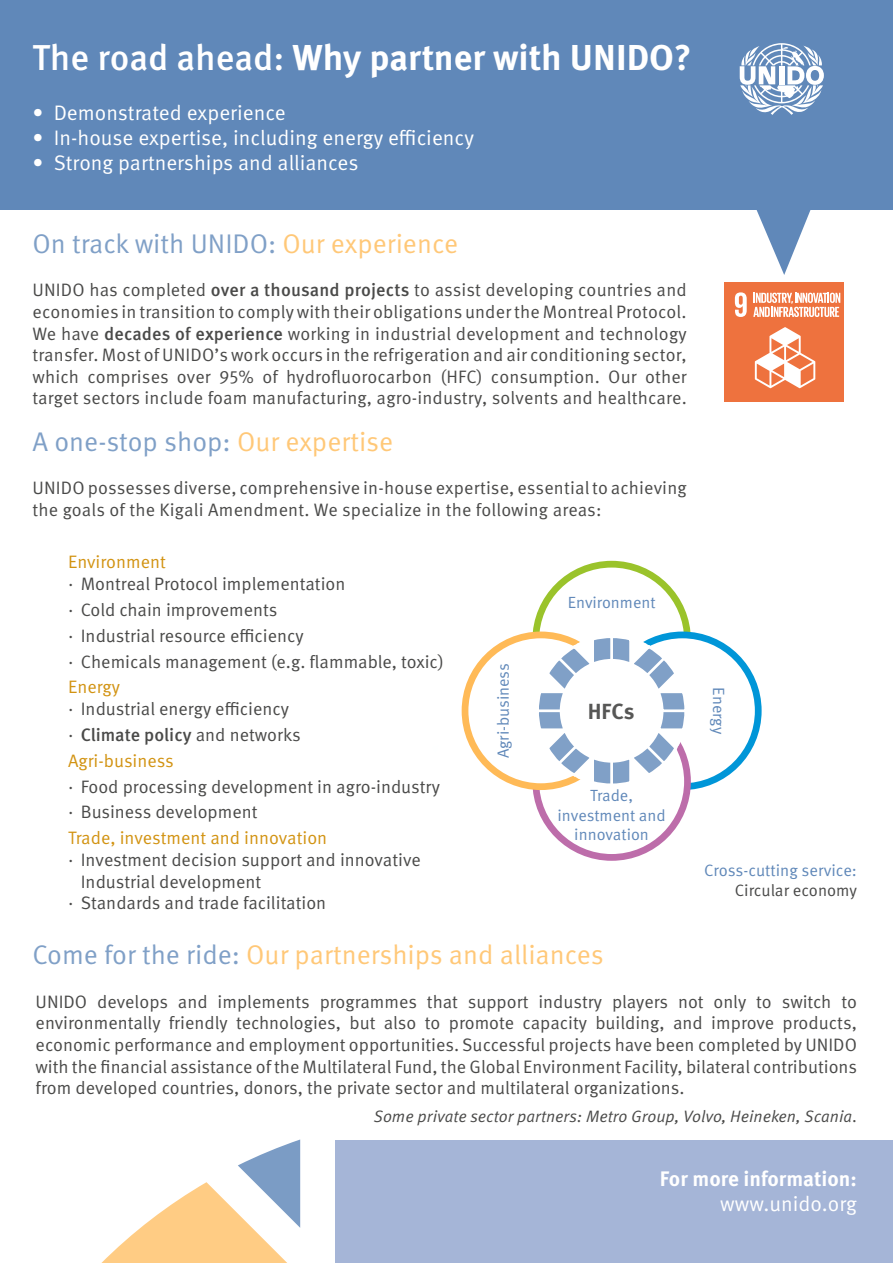
<style>
.page{position:relative;width:893px;height:1263px;background:#fff}
.page>*{position:absolute;margin:0;border:0;box-sizing:border-box;transform-origin:0 0}
.t1{font:700 36px "Meta Pro";color:#fff}
.t2{font:27px "Meta Pro";color:#80a0c7}
.t3{font:27px "Meta Pro";color:#ffc878}
.t4{font:700 21.9px "Meta Pro";color:#575756}
.t5{font:21px "Meta Pro";color:#fff}
.t6{font:700 21px "Meta Pro";color:#fff}
.t7{font:18px/21.6px "Meta Pro";color:#4a4a49}
.t8{font:18px "Meta Pro";color:#d29312}
.t9{font:italic 16.5px "Meta Pro";color:#4a4a49}
.t10{font:16.5px "Meta Pro";letter-spacing:-.005em;color:#6088b9}
.t11{font:16.5px "Meta Pro";letter-spacing:-.005em;color:#4a4a49}
.t12{font:16.2px/19.5px "Meta Pro";color:#6088b9;text-align:center}
.s1{font-weight:500}
.s2{color:#ffc878}
.s3{color:#d29312}
.s4{color:#80a0c7}
.s5{font-style:normal}
</style>
<div class="page">
<div style="left:0;top:0;width:893px;height:210px;background:#6088b9"></div>
<div style="left:335px;top:1140px;width:558px;height:123px;background:#a5b5d7"></div>
<svg style="left:101px;top:1139px;width:200px;height:124px"></svg>
<svg style="left:756px;top:210px;width:55px;height:65px"></svg>
<div style="left:532px;top:561px;width:159px;height:158px;border:7px solid #9ac32b;border-radius:50%"></div>
<div style="left:603px;top:631px;width:159px;height:159px;border:7px solid #0096d8;border-radius:50%"></div>
<div style="left:462px;top:631px;width:158px;height:159px;border:7px solid #ffba57;border-radius:50%"></div>
<svg style="left:526px;top:634px;width:166px;height:227px"></svg>
<div style="left:562px;top:662px;width:99px;height:98px;background:#fff;border-radius:50%"></div>
<div style="left:561px;top:660px;width:101px;height:101px;border:3px solid #fff;border-radius:50%"></div>
<svg style="left:740px;top:43px;width:84px;height:72px"></svg>
<div style="left:725px;top:283px;width:119px;height:119px;background:#ee723e"></div>
<svg style="left:755px;top:327px;width:60px;height:61px"></svg>
<svg style="left:735px;top:292px;width:12px;height:25px"></svg>
<svg style="left:753px;top:293px;width:87px;height:24px"></svg>
<h1 class="t1" style="left:33px;top:35px;width:660px"><span class="s1">The road ahead:</span> Why partner with UNIDO?</h1>
<p class="t5" style="left:33px;top:99px;width:255px">• Demonstrated experience</p>
<p class="t5" style="left:33px;top:124px;width:443px">• In-house expertise, including energy efficiency</p>
<p class="t5" style="left:33px;top:149px;width:328px">• Strong partnerships and alliances</p>
<h2 class="t2" style="left:33px;top:227px;width:427px">On track with UNIDO: <span class="s2">Our experience</span></h2>
<p class="t7" style="left:33px;top:280px;width:656px;text-align:justify">UNIDO has completed <span class="s1">over a thousand projects</span> to assist developing countries and economies in transition to comply with their obligations under the Montreal Protocol.<br>We have <span class="s1">decades of experience</span> working in industrial development and technology transfer. Most of UNIDO’s work occurs in the refrigeration and air conditioning sector, which comprises over 95% of hydrofluorocarbon (HFC) consumption. Our other target sectors include foam manufacturing, agro-industry, solvents and healthcare.</p>
<h2 class="t2" style="left:33px;top:424px;width:362px">A one-stop shop: <span class="s2">Our expertise</span></h2>
<p class="t7" style="left:33px;top:478px;width:656px">UNIDO possesses diverse, comprehensive in-house expertise, essential to achieving the goals of the Kigali Amendment. We specialize in the following areas:</p>
<p class="t8" style="left:68px;top:551px;width:99px">Environment</p>
<p class="t7" style="left:68px;top:571px;width:377px;line-height:25.8px">· Montreal Protocol implementation<br>· Cold chain improvements<br>· Industrial resource efficiency<br>· Chemicals management (e.g. flammable, toxic)</p>
<p class="t8" style="left:68px;top:676px;width:54px">Energy</p>
<p class="t7" style="left:68px;top:696px;width:234px;line-height:25.8px">· Industrial energy efficiency<br>· <span class="s1">Climate policy</span> and networks<br><span class="s3">Agri-business</span></p>
<p class="t7" style="left:68px;top:774px;width:373px;line-height:25.8px">· Food processing development in agro-industry · Business development</p>
<p class="t8" style="left:68px;top:827px;width:261px">Trade, investment and innovation</p>
<p class="t7" style="left:68px;top:849px;width:354px">· Investment decision support and innovative</p>
<p class="t7" style="left:81px;top:871px;width:182px">Industrial development</p>
<p class="t7" style="left:68px;top:893px;width:260px">· Standards and trade facilitation</p>
<p class="t12" style="left:494px;top:758px;width:97px;rotate:-90deg">Agri-business</p>
<p class="t12" style="left:568px;top:593px;width:90px">Environment</p>
<p class="t4" style="left:588px;top:697px;width:48px">HFCs</p>
<p class="t12" style="left:557px;top:786px;width:110px">Trade, investment and innovation</p>
<p class="t12" style="left:728px;top:687px;width:48px;rotate:90deg">Energy</p>
<p class="t10" style="left:704px;top:860px;width:154px">Cross-cutting service:</p>
<p class="t11" style="left:735px;top:880px;width:124px">Circular economy</p>
<h2 class="t3" style="left:33px;top:938px;width:573px"><span class="s4">Come for the ride:</span> Our partnerships and alliances</h2>
<p class="t7" style="left:36px;top:991px;width:823px;text-align:justify">UNIDO develops and implements programmes that support industry players not only to switch to environmentally friendly technologies, but also to promote capacity building, and improve products, economic performance and employment opportunities. Successful projects have been completed by UNIDO with the financial assistance of the Multilateral Fund, the Global Environment Facility, bilateral contributions from developed countries, donors, the private sector and multilateral organizations.</p>
<p class="t9" style="left:374px;top:1106px;width:485px">Some private sector partners: Metro Group, Volvo, Heineken, Scania<span class="s5">.</span></p>
<p class="t6" style="left:660px;top:1165px;width:198px">For more information:</p>
<p class="t5" style="left:720px;top:1190px;width:138px">www.unido.org</p>
</div>
